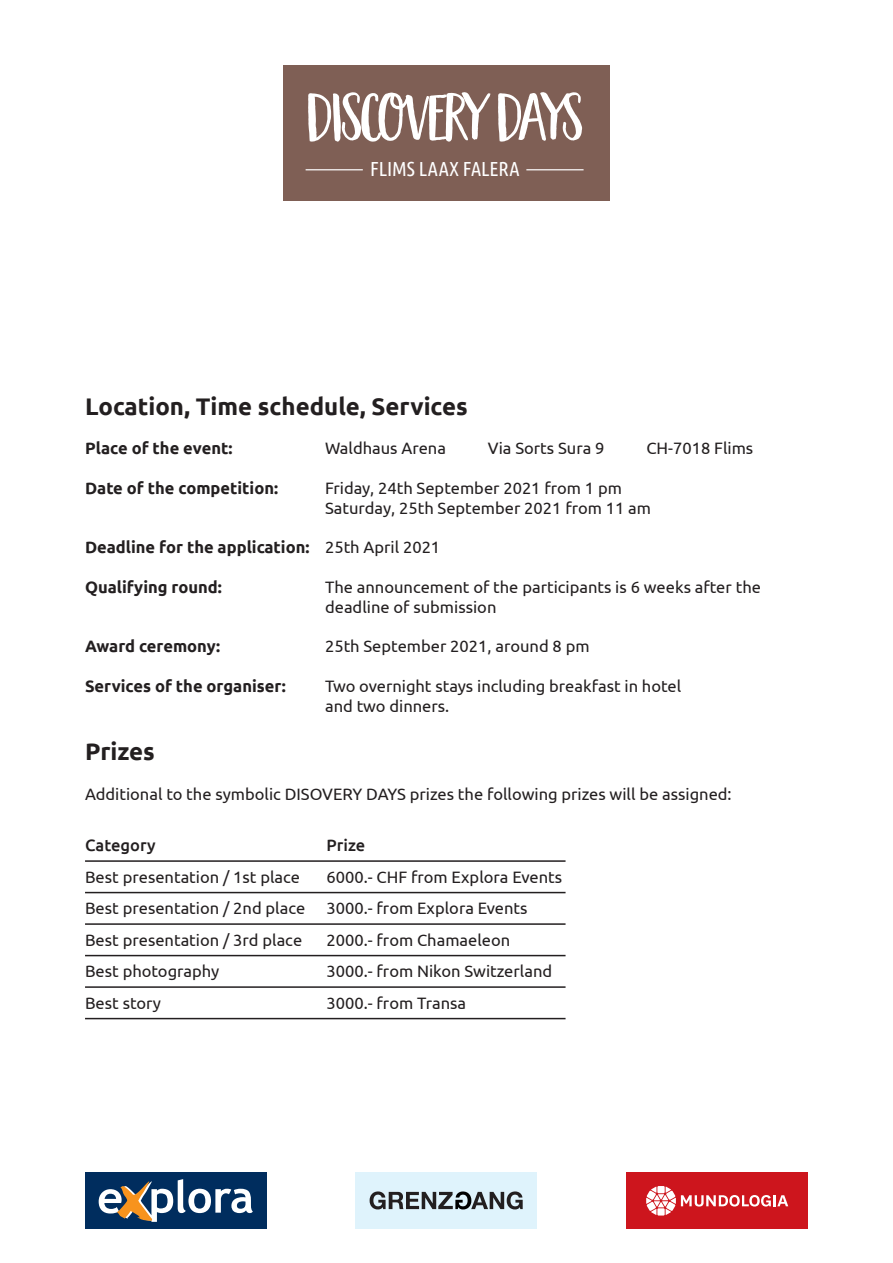
<style>
.page{position:relative;width:893px;height:1263px;background:#fff}
.page>*{position:absolute;margin:0;border:0;box-sizing:border-box;transform-origin:0 0}
.t1{font:62.4px "Garden Grown Caps";letter-spacing:-.03em;color:#fff}
.t2{font:700 24px "Ubuntu";color:#231f20}
.t3{font:20.25px "Ubuntu Condensed";letter-spacing:-.005em;color:#fff}
.t4{font:16.5px/19.8px "Ubuntu";color:#231f20}
.t5{font:700 16.5px "Ubuntu";color:#231f20}
.t6{font:500 16.5px "Ubuntu";color:#231f20}
.s1{font-weight:400}
</style>
<div class="page">
<hr style="left:85px;top:860px;width:481px;height:2px;background:#231f20">
<hr style="left:85px;top:892px;width:481px;height:1px;background:#231f20">
<hr style="left:85px;top:923px;width:481px;height:2px;background:#231f20">
<hr style="left:85px;top:955px;width:481px;height:1px;background:#231f20">
<hr style="left:85px;top:986px;width:481px;height:2px;background:#231f20">
<hr style="left:85px;top:1018px;width:481px;height:1px;background:#231f20">
<div style="left:283px;top:66px;width:327px;height:135px;background:#7f5f55"></div>
<hr style="left:306px;top:169px;width:57px;height:1px;background:#fff">
<hr style="left:526px;top:169px;width:58px;height:1px;background:#fff">
<div style="left:85px;top:1172px;width:181px;height:56px;background:#002d5e"></div>
<svg style="left:99px;top:1179px;width:154px;height:43px"></svg>
<div style="left:626px;top:1172px;width:182px;height:56px;background:#cd151d"></div>
<svg style="left:646px;top:1186px;width:142px;height:29px"></svg>
<div style="left:356px;top:1172px;width:181px;height:56px;background:#dff3fc"></div>
<svg style="left:370px;top:1191px;width:153px;height:18px"></svg>
<p class="t1" style="left:308px;top:82px;width:278px">DISCOVERY DAYS</p>
<p class="t3" style="left:370px;top:156px;width:151px">FLIMS LAAX FALERA</p>
<p class="t2" style="left:85px;top:391px;width:384px">Location, Time schedule, Services</p>
<p class="t5" style="left:85px;top:438px;width:149px">Place of the event:</p>
<p class="t4" style="left:325px;top:438px;width:122px">Waldhaus Arena</p>
<p class="t4" style="left:488px;top:438px;width:118px">Via Sorts Sura 9</p>
<p class="t4" style="left:646px;top:438px;width:108px">CH-7018 Flims</p>
<p class="t5" style="left:85px;top:478px;width:195px">Date of the competition:</p>
<p class="t4" style="left:325px;top:478px;width:298px">Friday, 24th September 2021 from 1 pm</p>
<p class="t4" style="left:325px;top:497px;width:328px">Saturday, 25th September 2021 from 11 am</p>
<p class="t5" style="left:85px;top:537px;width:357px">Deadline for the application: <span class="s1">25th April 2021</span></p>
<p class="t5" style="left:85px;top:577px;width:138px">Qualifying round:</p>
<p class="t4" style="left:325px;top:577px;width:437px">The announcement of the participants is 6 weeks after the deadline of submission</p>
<p class="t5" style="left:85px;top:636px;width:137px">Award ceremony:</p>
<p class="t4" style="left:325px;top:636px;width:266px">25th September 2021, around 8 pm</p>
<p class="t5" style="left:85px;top:676px;width:202px">Services of the organiser:</p>
<p class="t4" style="left:325px;top:676px;width:358px">Two overnight stays including breakfast in hotel</p>
<p class="t4" style="left:325px;top:695px;width:126px">and two dinners.</p>
<p class="t2" style="left:85px;top:737px;width:71px">Prizes</p>
<p class="t4" style="left:85px;top:784px;width:648px">Additional to the symbolic DISOVERY DAYS prizes the following prizes will be assigned:</p>
<p class="t6" style="left:85px;top:835px;width:72px">Category</p>
<p class="t6" style="left:327px;top:835px;width:40px">Prize</p>
<p class="t4" style="left:85px;top:866px;width:217px">Best presentation / 1st place</p>
<p class="t4" style="left:327px;top:866px;width:237px">6000.- CHF from Explora Events</p>
<p class="t4" style="left:85px;top:898px;width:222px">Best presentation / 2nd place</p>
<p class="t4" style="left:327px;top:898px;width:203px">3000.- from Explora Events</p>
<p class="t4" style="left:85px;top:929px;width:219px">Best presentation / 3rd place</p>
<p class="t4" style="left:327px;top:929px;width:185px">2000.- from Chamaeleon</p>
<p class="t4" style="left:85px;top:961px;width:136px">Best photography</p>
<p class="t4" style="left:327px;top:961px;width:227px">3000.- from Nikon Switzerland</p>
<p class="t4" style="left:85px;top:992px;width:78px">Best story</p>
<p class="t4" style="left:327px;top:992px;width:141px">3000.- from Transa</p>
</div>
